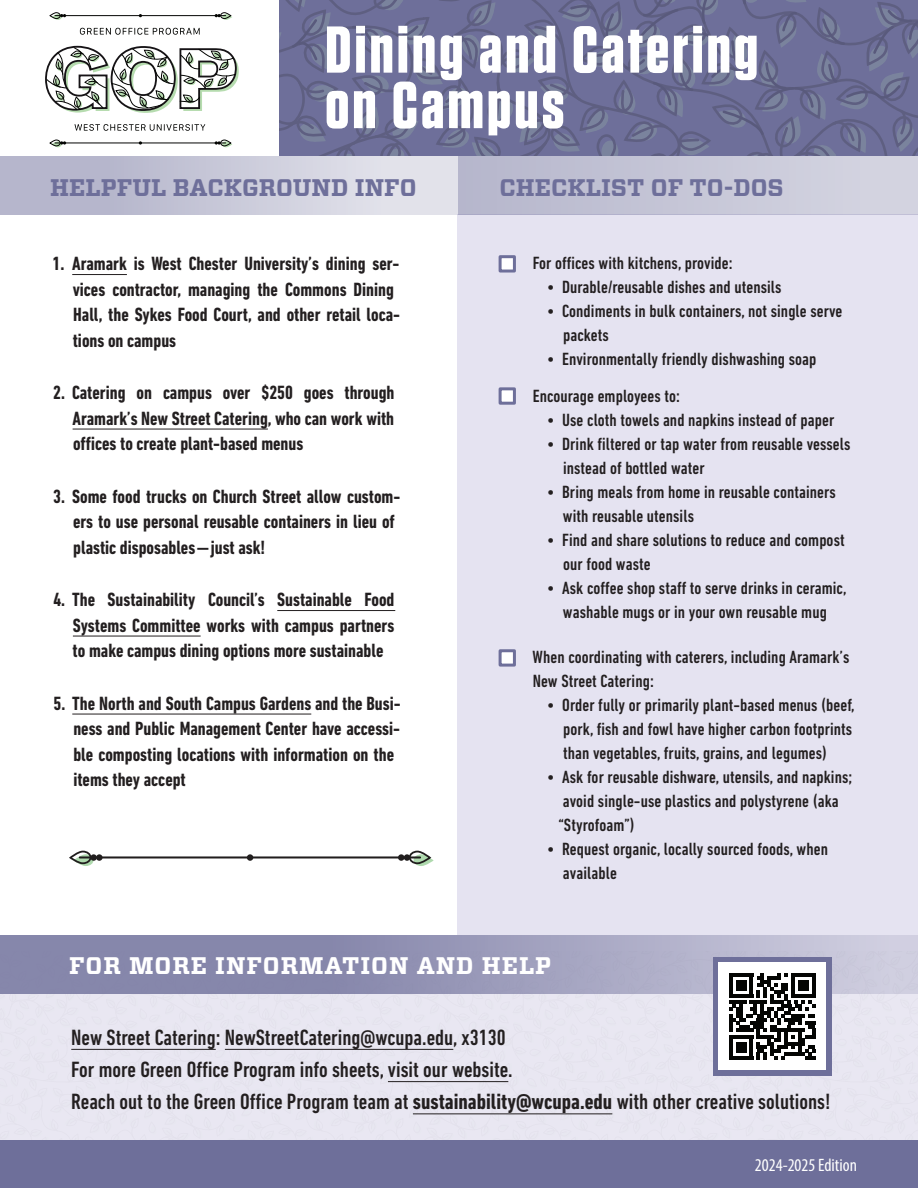
<style>
.page{position:relative;width:918px;height:1188px;background:#fff}
.page>*{position:absolute;margin:0;border:0;box-sizing:border-box;transform-origin:0 0}
.t1{font:700 66px/55.5px "Tungsten";letter-spacing:.05em;color:#fff}
.t2{font:700 24px "Vitesse";color:#6e6f9a}
.t3{font:700 24px "Vitesse";letter-spacing:.04em;color:#fff}
.t4{font:500 condensed 22.5px/32.2px "DIN Next LT Pro";color:#231f20}
.t5{font:700 condensed 19.5px/25.5px "DIN Next LT Pro";color:#231f20}
.t6{font:500 condensed 18px/24px "DIN Next LT Pro";letter-spacing:.005em;color:#231f20}
.t7{font:condensed 18px "Myriad Pro";color:#fff}
.s1{font-weight:700}
</style>
<div class="page">
<div style="left:458px;top:215px;width:460px;height:746px;background:#e5e3f1"></div>
<svg style="left:279px;top:0;width:639px;height:156px;background:#6c6e95"></svg>
<div style="left:458px;top:156px;width:460px;height:59px;background:linear-gradient(to right,#b6b6cc,#d6d6e2)"></div>
<div style="left:0;top:156px;width:458px;height:59px;background:linear-gradient(to right,#adaec6,#e7e7ee)"></div>
<div style="left:0;top:951px;width:918px;height:237px;background:#e9e7f2"></div>
<hr style="left:72px;top:274px;width:55px;height:1px;background:#231f20">
<hr style="left:73px;top:429px;width:195px;height:1px;background:#231f20">
<hr style="left:277px;top:610px;width:118px;height:1px;background:#231f20">
<hr style="left:73px;top:636px;width:128px;height:1px;background:#231f20">
<hr style="left:72px;top:714px;width:239px;height:1px;background:#231f20">
<div style="left:499px;top:255px;width:17px;height:18px;background:#fff;border:3px solid #6e6f9a"></div>
<div style="left:499px;top:387px;width:17px;height:18px;background:#fff;border:3px solid #6e6f9a"></div>
<div style="left:499px;top:649px;width:17px;height:18px;background:#fff;border:3px solid #6e6f9a"></div>
<svg style="left:69px;top:850px;width:25px;height:16px"></svg>
<svg style="left:409px;top:850px;width:25px;height:16px"></svg>
<hr style="left:80px;top:856px;width:340px;height:2px;background:#211e1e">
<div style="left:96px;top:854px;width:7px;height:7px;background:#211e1e;border-radius:50%"></div>
<div style="left:247px;top:854px;width:6px;height:7px;background:#211e1e;border-radius:50%"></div>
<div style="left:398px;top:854px;width:6px;height:7px;background:#211e1e;border-radius:50%"></div>
<div style="left:404px;top:854px;width:6px;height:7px;background:#211e1e;border-radius:50%"></div>
<div style="left:90px;top:854px;width:7px;height:7px;background:#211e1e;border-radius:50%"></div>
<div style="left:0;top:1140px;width:918px;height:48px;background:#6e6f9a"></div>
<hr style="left:71px;top:1049px;width:145px;height:1px;background:#231f20">
<hr style="left:225px;top:1049px;width:228px;height:1px;background:#231f20">
<hr style="left:388px;top:1081px;width:120px;height:1px;background:#231f20">
<hr style="left:413px;top:1113px;width:199px;height:1px;background:#231f20">
<svg style="left:0;top:935px;width:918px;height:59px;background:#9b9bba"></svg>
<div style="left:713px;top:957px;width:119px;height:119px;background:#6e6f9a"></div>
<div style="left:718px;top:962px;width:108px;height:108px;background:#fff"></div>
<svg style="left:729px;top:973px;width:86px;height:86px"></svg>
<hr style="left:729px;top:1056px;width:24px;height:3px;background:#040503">
<div style="left:736px;top:1042px;width:10px;height:11px;background:#040503"></div>
<hr style="left:55px;top:15px;width:171px;height:1px;background:#040503">
<svg style="left:215px;top:12px;width:17px;height:8px"></svg>
<svg style="left:49px;top:12px;width:17px;height:8px"></svg>
<svg style="left:75px;top:124px;width:130px;height:7px"></svg>
<svg style="left:80px;top:28px;width:120px;height:7px"></svg>
<hr style="left:55px;top:142px;width:171px;height:1px;background:#040503">
<svg style="left:215px;top:139px;width:17px;height:8px"></svg>
<svg style="left:49px;top:139px;width:17px;height:8px"></svg>
<svg style="left:45px;top:45px;width:194px;height:68px"></svg>
<h1 class="t1" style="left:325px;top:24px;width:434px">Dining and Catering on Campus</h1>
<h2 class="t2" style="left:50px;top:172px;width:368px">HELPFUL BACKGROUND INFO</h2>
<h2 class="t2" style="left:500px;top:172px;width:286px">CHECKLIST OF TO-DOS</h2>
<p class="t5" style="left:73px;top:251px;width:329px;text-indent:-20px">1. Aramark is West Chester University’s dining ser&shy;vices contractor, managing the Commons Dining Hall, the Sykes Food Court, and other retail loca&shy;tions on campus</p>
<p class="t5" style="left:73px;top:380px;width:323px;text-align:justify;text-indent:-19px">2. Catering on campus over $250 goes through Aramark’s New Street Catering, who can work with offices to create plant-based menus</p>
<p class="t5" style="left:73px;top:483px;width:329px;text-indent:-20px">3. Some food trucks on Church Street allow custom&shy;ers to use personal reusable containers in lieu of plastic disposables—just ask!</p>
<p class="t5" style="left:73px;top:587px;width:323px;text-align:justify;text-indent:-19px">4. The Sustainability Council’s Sustainable Food Systems Committee works with campus partners to make campus dining options more sustainable</p>
<p class="t5" style="left:73px;top:690px;width:329px;text-indent:-20px">5. The North and South Campus Gardens and the Busi&shy;ness and Public Management Center have accessi&shy;ble composting locations with information on the items they accept</p>
<p class="t6" style="left:533px;top:251px;width:201px">For offices with kitchens, provide:</p>
<p class="t6" style="left:547px;top:275px;width:236px">• Durable/reusable dishes and utensils</p>
<p class="t6" style="left:563px;top:299px;width:281px;text-indent:-16px">• Condiments in bulk containers, not single serve packets</p>
<p class="t6" style="left:533px;top:340px;width:285px;line-height:37.5px;text-indent:14px">• Environmentally friendly dishwashing soap<br>Encourage employees to:</p>
<p class="t6" style="left:547px;top:408px;width:289px">• Use cloth towels and napkins instead of paper</p>
<p class="t6" style="left:563px;top:432px;width:289px;text-indent:-16px">• Drink filtered or tap water from reusable vessels instead of bottled water</p>
<p class="t6" style="left:563px;top:480px;width:274px;text-indent:-16px">• Bring meals from home in reusable containers with reusable utensils</p>
<p class="t6" style="left:563px;top:528px;width:283px;text-indent:-16px">• Find and share solutions to reduce and compost our food waste</p>
<p class="t6" style="left:547px;top:576px;width:301px;text-align:center">• Ask coffee shop staff to serve drinks in ceramic, washable mugs or in your own reusable mug</p>
<p class="t6" style="left:533px;top:644px;width:318px">When coordinating with caterers, including Aramark’s<br>New Street Catering:</p>
<p class="t6" style="left:563px;top:692px;width:293px;text-indent:-16px">• Order fully or primarily plant-based menus (beef, pork, fish and fowl have higher carbon footprints than vegetables, fruits, grains, and legumes)</p>
<p class="t6" style="left:559px;top:764px;width:295px;text-indent:-12px">• Ask for reusable dishware, utensils, and napkins; avoid single-use plastics and polystyrene (aka “Styrofoam”)</p>
<p class="t6" style="left:563px;top:836px;width:267px;text-indent:-16px">• Request organic, locally sourced foods, when available</p>
<h2 class="t3" style="left:69px;top:950px;width:484px">FOR MORE INFORMATION AND HELP</h2>
<p class="t4" style="left:71px;top:1021px;width:761px">New Street Catering: NewStreetCatering@wcupa.edu, x3130<br>For more Green Office Program info sheets, visit our website.<br>Reach out to the Green Office Program team at <span class="s1">sustainability@wcupa.edu</span> with other creative solutions!</p>
<p class="t7" style="left:755px;top:1154px;width:103px">2024-2025 Edition</p>
</div>
